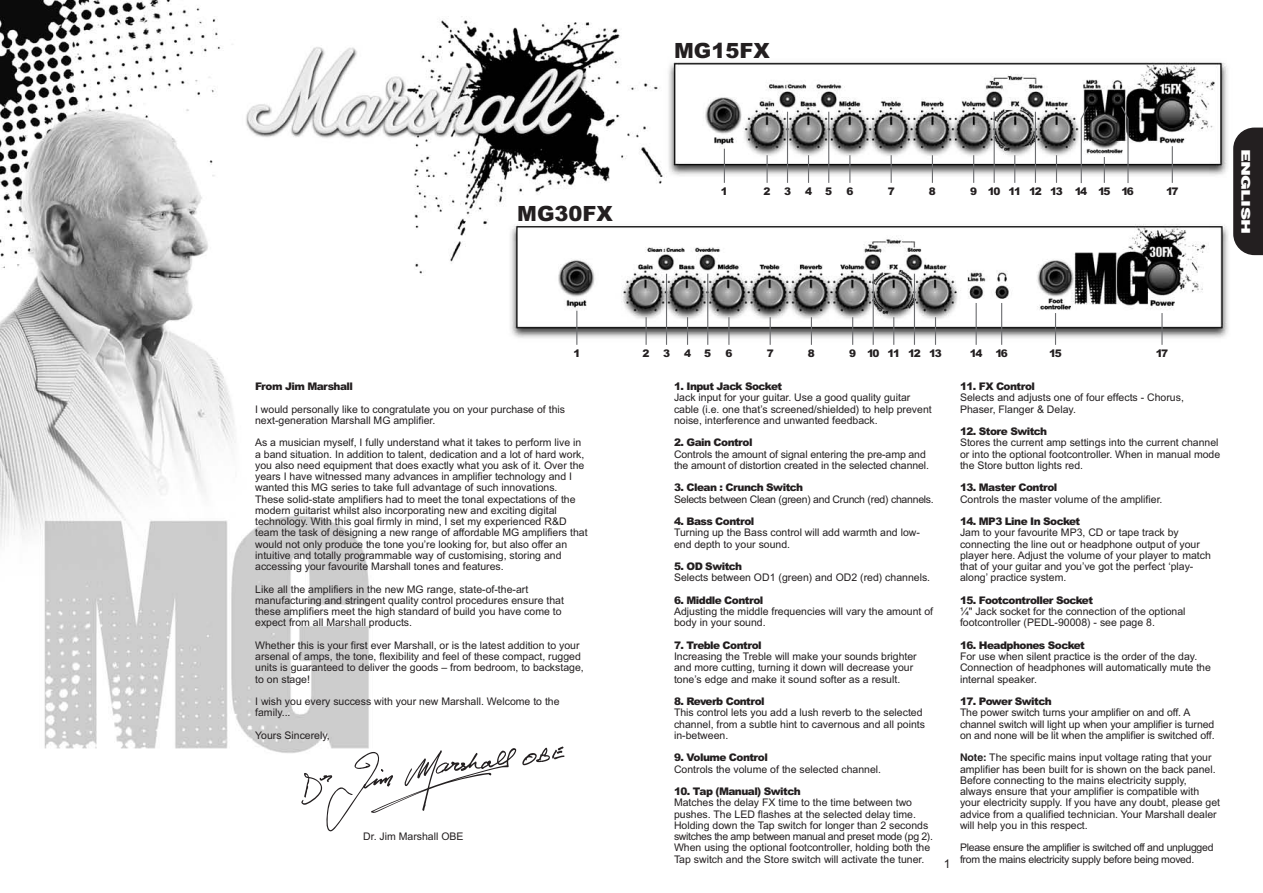
<style>
.page{position:relative;width:1263px;height:893px;background:#fff}
.page>*{position:absolute;margin:0;border:0;box-sizing:border-box;transform-origin:0 0}
.t1{font:900 21px "Arial";color:#231f20}
.t2{font:900 12px "Helvetica";letter-spacing:-.05em;color:#fff;scale:1.5 1}
.t3{font:12px "Arial";color:#231f20}
.t4{font:10.5px/11.2px "Arial";color:#231f20}
.t5{font:900 10.5px "Arial";letter-spacing:-.05em;color:#231f20}
.t6{font:10.5px/11.2px "Arial";letter-spacing:-.025em;color:#231f20}
.t7{font:900 10.5px "Arial";letter-spacing:-.15em;color:#231f20}
.s1{font-family:"Helvetica";font-weight:700}
</style>
<div class="page">
<img style="left:0;top:0;width:1263px;height:832px">
<svg style="left:301px;top:747px;width:263px;height:84px"></svg>
<svg style="left:1233px;top:128px;width:30px;height:127px"></svg>
<hr style="left:724px;top:149px;width:1px;height:34px;background:#6c6d70">
<hr style="left:766px;top:155px;width:2px;height:28px;background:#6c6d70">
<svg style="left:808px;top:155px;width:1px;height:28px"></svg>
<svg style="left:849px;top:155px;width:1px;height:28px"></svg>
<svg style="left:891px;top:155px;width:1px;height:28px"></svg>
<svg style="left:932px;top:155px;width:1px;height:28px"></svg>
<svg style="left:973px;top:155px;width:1px;height:28px"></svg>
<svg style="left:1014px;top:155px;width:1px;height:28px"></svg>
<svg style="left:1056px;top:155px;width:1px;height:28px"></svg>
<svg style="left:1104px;top:157px;width:1px;height:26px"></svg>
<hr style="left:1172px;top:146px;width:1px;height:37px;background:#6c6d70">
<hr style="left:787px;top:112px;width:1px;height:71px;background:#6c6d70">
<hr style="left:828px;top:112px;width:1px;height:71px;background:#6c6d70">
<hr style="left:994px;top:112px;width:1px;height:71px;background:#6c6d70">
<hr style="left:1035px;top:112px;width:1px;height:71px;background:#6c6d70">
<svg style="left:1080px;top:105px;width:9px;height:79px"></svg>
<svg style="left:1120px;top:105px;width:9px;height:79px"></svg>
<hr style="left:576px;top:311px;width:1px;height:34px;background:#6c6d70">
<hr style="left:645px;top:317px;width:2px;height:28px;background:#6c6d70">
<svg style="left:687px;top:317px;width:1px;height:28px"></svg>
<svg style="left:728px;top:317px;width:1px;height:28px"></svg>
<svg style="left:770px;top:317px;width:1px;height:28px"></svg>
<svg style="left:811px;top:317px;width:1px;height:28px"></svg>
<svg style="left:852px;top:317px;width:1px;height:28px"></svg>
<svg style="left:893px;top:317px;width:1px;height:28px"></svg>
<svg style="left:935px;top:317px;width:1px;height:28px"></svg>
<hr style="left:975px;top:303px;width:2px;height:42px;background:#6c6d70">
<hr style="left:1001px;top:303px;width:1px;height:42px;background:#6c6d70">
<hr style="left:1055px;top:313px;width:1px;height:32px;background:#6c6d70">
<hr style="left:1161px;top:313px;width:1px;height:32px;background:#6c6d70">
<hr style="left:666px;top:274px;width:1px;height:71px;background:#6c6d70">
<hr style="left:707px;top:274px;width:1px;height:71px;background:#6c6d70">
<hr style="left:873px;top:274px;width:1px;height:71px;background:#6c6d70">
<hr style="left:914px;top:274px;width:1px;height:71px;background:#6c6d70">
<h1 class="t1" style="left:517px;top:201px;width:97px">MG30FX</h1>
<h1 class="t1" style="left:674px;top:38px;width:97px">MG15FX</h1>
<p class="t5" style="left:721px;top:185px;width:9px">1</p>
<p class="t5" style="left:764px;top:185px;width:9px">2</p>
<p class="t5" style="left:784px;top:185px;width:9px">3</p>
<p class="t5" style="left:805px;top:185px;width:9px">4</p>
<p class="t5" style="left:825px;top:185px;width:9px">5</p>
<p class="t5" style="left:846px;top:185px;width:9px">6</p>
<p class="t5" style="left:888px;top:185px;width:9px">7</p>
<p class="t5" style="left:929px;top:185px;width:9px">8</p>
<p class="t7" style="left:970px;top:185px;width:165px">9 10 11 12 13 14 15 16</p>
<p class="t5" style="left:1166px;top:185px;width:14px">17</p>
<p class="t2" style="left:1253px;top:149px;width:58px;rotate:90deg">ENGLISH</p>
<p class="t5" style="left:573px;top:347px;width:9px">1</p>
<p class="t5" style="left:643px;top:347px;width:9px">2</p>
<p class="t5" style="left:663px;top:347px;width:9px">3</p>
<p class="t5" style="left:684px;top:347px;width:9px">4</p>
<p class="t5" style="left:704px;top:347px;width:9px">5</p>
<p class="t5" style="left:725px;top:347px;width:9px">6</p>
<p class="t5" style="left:767px;top:347px;width:9px">7</p>
<p class="t5" style="left:808px;top:347px;width:9px">8</p>
<p class="t5" style="left:849px;top:347px;width:94px">9 10 11 12 13</p>
<p class="t5" style="left:970px;top:347px;width:39px">14 16</p>
<p class="t5" style="left:1049px;top:347px;width:14px">15</p>
<p class="t5" style="left:1156px;top:347px;width:14px">17</p>
<p class="t5" style="left:674px;top:380px;width:110px">1. Input Jack Socket</p>
<p class="t4" style="left:674px;top:392px;width:259px">Jack input for your guitar. Use a good quality guitar cable (i.e. one that’s screened/shielded) to help prevent noise, interference and unwanted feedback.</p>
<p class="t5" style="left:674px;top:437px;width:80px">2. Gain Control</p>
<p class="t4" style="left:674px;top:448px;width:257px">Controls the amount of signal entering the pre-amp and the amount of distortion created in the selected channel.</p>
<p class="t5" style="left:674px;top:482px;width:131px">3. Clean : Crunch Switch</p>
<p class="t6" style="left:674px;top:493px;width:261px">Selects between Clean (green) and Crunch (red) channels.</p>
<p class="t5" style="left:674px;top:515px;width:82px">4. Bass Control</p>
<p class="t4" style="left:674px;top:527px;width:247px">Turning up the Bass control will add warmth and low&shy;end depth to your sound.</p>
<p class="t5" style="left:674px;top:560px;width:70px">5. OD Switch</p>
<p class="t4" style="left:674px;top:572px;width:258px">Selects between OD1 (green) and OD2 (red) channels.</p>
<p class="t5" style="left:674px;top:594px;width:91px">6. Middle Control</p>
<p class="t4" style="left:674px;top:606px;width:261px">Adjusting the middle frequencies will vary the amount of body in your sound.</p>
<p class="t5" style="left:674px;top:639px;width:89px">7. Treble Control</p>
<p class="t4" style="left:674px;top:651px;width:244px">Increasing the Treble will make your sounds brighter and more cutting, turning it down will decrease your tone’s edge and make it sound softer as a result.</p>
<p class="t5" style="left:674px;top:695px;width:92px">8. Reverb Control</p>
<p class="t4" style="left:674px;top:707px;width:252px">This control lets you add a lush reverb to the selected channel, from a subtle hint to cavernous and all points in-between.</p>
<p class="t5" style="left:674px;top:752px;width:95px">9. Volume Control</p>
<p class="t4" style="left:674px;top:763px;width:209px">Controls the volume of the selected channel.</p>
<p class="t5" style="left:674px;top:785px;width:128px">10. Tap (Manual) Switch</p>
<p class="t4" style="left:674px;top:797px;width:261px">Matches the delay FX time to the time between two pushes. The LED flashes at the selected delay time.<br>Holding down the Tap switch for longer than 2 seconds switches the amp between manual and preset mode (pg 2).<br>When using the optional footcontroller, holding both the Tap switch and the Store switch will activate the tuner.</p>
<p class="t5" style="left:960px;top:380px;width:77px">11. FX Control</p>
<p class="t4" style="left:960px;top:392px;width:225px">Selects and adjusts one of four effects - Chorus,<br>Phaser, Flanger &amp; Delay.</p>
<p class="t5" style="left:960px;top:425px;width:89px">12. Store Switch</p>
<p class="t4" style="left:960px;top:437px;width:262px">Stores the current amp settings into the current channel or into the optional footcontroller. When in manual mode the Store button lights red.</p>
<p class="t5" style="left:960px;top:482px;width:99px">13. Master Control</p>
<p class="t4" style="left:960px;top:493px;width:204px">Controls the master volume of the amplifier.</p>
<p class="t5" style="left:960px;top:515px;width:122px">14. MP3 Line In Socket</p>
<p class="t4" style="left:960px;top:527px;width:252px">Jam to your favourite MP3, CD or tape track by connecting the line out or headphone output of your player here. Adjust the volume of your player to match that of your guitar and you’ve got the perfect ‘play&shy;along’ practice system.</p>
<p class="t5" style="left:960px;top:594px;width:135px">15. Footcontroller Socket</p>
<p class="t4" style="left:960px;top:606px;width:227px">¼" Jack socket for the connection of the optional footcontroller (PEDL-90008) - see page 8.</p>
<p class="t5" style="left:960px;top:639px;width:126px">16. Headphones Socket</p>
<p class="t4" style="left:960px;top:651px;width:252px">For use when silent practice is the order of the day.<br>Connection of headphones will automatically mute the internal speaker.</p>
<p class="t5" style="left:960px;top:695px;width:93px">17. Power Switch</p>
<p class="t4" style="left:960px;top:707px;width:256px">The power switch turns your amplifier on and off. A channel switch will light up when your amplifier is turned on and none will be lit when the amplifier is switched off.</p>
<p class="t4" style="left:960px;top:752px;width:262px"><span class="s1">Note:</span> The specific mains input voltage rating that your amplifier has been built for is shown on the back panel.<br>Before connecting to the mains electricity supply, always ensure that your amplifier is compatible with your electricity supply. If you have any doubt, please get advice from a qualified technician. Your Marshall dealer will help you in this respect.</p>
<p class="t6" style="left:960px;top:842px;width:255px">Please ensure the amplifier is switched off and unplugged from the mains electricity supply before being moved.</p>
<p class="t5" style="left:255px;top:380px;width:99px">From Jim Marshall</p>
<p class="t4" style="left:255px;top:403px;width:311px">I would personally like to congratulate you on your purchase of this next-generation Marshall MG amplifier.</p>
<p class="t4" style="left:255px;top:437px;width:334px">As a musician myself, I fully understand what it takes to perform live in a band situation. In addition to talent, dedication and a lot of hard work, you also need equipment that does exactly what you ask of it. Over the years I have witnessed many advances in amplifier technology and I wanted this MG series to take full advantage of such innovations.<br>These solid-state amplifiers had to meet the tonal expectations of the modern guitarist whilst also incorporating new and exciting digital technology. With this goal firmly in mind, I set my experienced R&amp;D team the task of designing a new range of affordable MG amplifiers that would not only produce the tone you’re looking for, but also offer an intuitive and totally programmable way of customising, storing and accessing your favourite Marshall tones and features.</p>
<p class="t4" style="left:255px;top:583px;width:310px">Like all the amplifiers in the new MG range, state-of-the-art manufacturing and stringent quality control procedures ensure that these amplifiers meet the high standard of build you have come to expect from all Marshall products.</p>
<p class="t4" style="left:255px;top:640px;width:330px">Whether this is your first ever Marshall, or is the latest addition to your arsenal of amps, the tone, flexibility and feel of these compact, rugged units is guaranteed to deliver the goods – from bedroom, to backstage, to on stage!</p>
<p class="t4" style="left:255px;top:696px;width:306px">I wish you every success with your new Marshall. Welcome to the family...</p>
<p class="t4" style="left:255px;top:730px;width:76px">Yours Sincerely,</p>
<p class="t4" style="left:363px;top:831px;width:102px">Dr. Jim Marshall OBE</p>
<p class="t3" style="left:944px;top:856px;width:8px">1</p>
</div>
